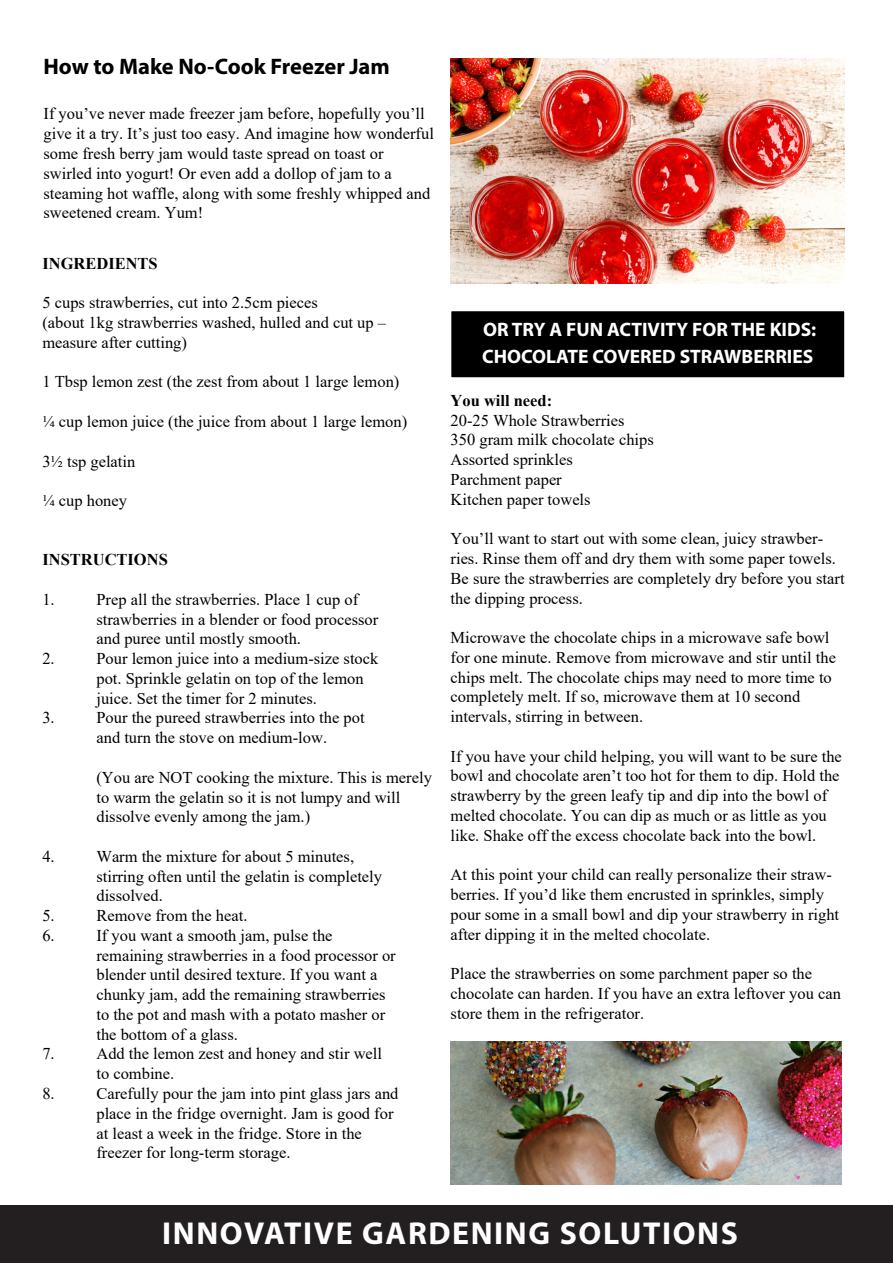
<style>
.page{position:relative;width:893px;height:1263px;background:#fff}
.page>*{position:absolute;margin:0;border:0;box-sizing:border-box;transform-origin:0 0}
.t1{font:700 31.8px "Myriad Pro";letter-spacing:.05em;color:#fff}
.t2{font:700 22.5px "Myriad Pro";letter-spacing:-.005em;color:#000}
.t3{font:700 19.5px/27px "Myriad Pro";color:#fff}
.t4{font:16.5px/19.8px "Times New Roman";color:#000}
.t5{font:700 16.5px "Times New Roman";color:#000}
</style>
<div class="page">
<div style="left:0;top:1205px;width:892px;height:58px;background:#231f20"></div>
<div style="left:450px;top:310px;width:395px;height:69px;background:#000;border:2px solid #fff"></div>
<img style="left:450px;top:58px;width:394px;height:225px">
<img style="left:450px;top:1042px;width:391px;height:143px">
<h2 class="t2" style="left:44px;top:52px;width:348px">How to Make No-Cook Freezer Jam</h2>
<p class="t4" style="left:44px;top:103px;width:392px">If you’ve never made freezer jam before, hopefully you’ll give it a try. It’s just too easy. And imagine how wonderful some fresh berry jam would taste spread on toast or swirled into yogurt! Or even add a dollop of jam to a steaming hot waffle, along with some freshly whipped and sweetened cream. Yum!</p>
<p class="t5" style="left:42px;top:251px;width:117px">INGREDIENTS</p>
<p class="t4" style="left:42px;top:292px;width:345px">5 cups strawberries, cut into 2.5cm pieces<br>(about 1kg strawberries washed, hulled and cut up – measure after cutting)</p>
<p class="t4" style="left:42px;top:372px;width:358px">1 Tbsp lemon zest (the zest from about 1 large lemon)</p>
<p class="t4" style="left:42px;top:411px;width:366px">¼ cup lemon juice (the juice from about 1 large lemon)</p>
<p class="t4" style="left:42px;top:451px;width:94px">3½ tsp gelatin</p>
<p class="t4" style="left:42px;top:490px;width:86px">¼ cup honey</p>
<p class="t5" style="left:42px;top:548px;width:127px">INSTRUCTIONS</p>
<p class="t4" style="left:42px;top:589px;width:14px">1.</p>
<p class="t4" style="left:96px;top:589px;width:283px">Prep all the strawberries. Place 1 cup of strawberries in a blender or food processor and puree until mostly smooth.</p>
<p class="t4" style="left:42px;top:648px;width:14px">2.</p>
<p class="t4" style="left:96px;top:648px;width:283px">Pour lemon juice into a medium-size stock pot. Sprinkle gelatin on top of the lemon juice. Set the timer for 2 minutes.</p>
<p class="t4" style="left:42px;top:708px;width:14px">3.</p>
<p class="t4" style="left:96px;top:708px;width:270px">Pour the pureed strawberries into the pot and turn the stove on medium-low.</p>
<p class="t4" style="left:96px;top:767px;width:337px">(You are NOT cooking the mixture. This is merely to warm the gelatin so it is not lumpy and will dissolve evenly among the jam.)</p>
<p class="t4" style="left:42px;top:846px;width:14px">4.</p>
<p class="t4" style="left:96px;top:846px;width:287px">Warm the mixture for about 5 minutes, stirring often until the gelatin is completely dissolved.</p>
<p class="t4" style="left:42px;top:905px;width:14px">5.</p>
<p class="t4" style="left:96px;top:905px;width:152px">Remove from the heat.</p>
<p class="t4" style="left:42px;top:925px;width:14px">6.</p>
<p class="t4" style="left:96px;top:925px;width:301px">If you want a smooth jam, pulse the remaining strawberries in a food processor or blender until desired texture. If you want a chunky jam, add the remaining strawberries to the pot and mash with a potato masher or the bottom of a glass.</p>
<p class="t4" style="left:42px;top:1044px;width:14px">7.</p>
<p class="t4" style="left:96px;top:1044px;width:287px">Add the lemon zest and honey and stir well to combine.</p>
<p class="t4" style="left:42px;top:1083px;width:14px">8.</p>
<p class="t4" style="left:96px;top:1083px;width:303px">Carefully pour the jam into pint glass jars and place in the fridge overnight. Jam is good for at least a week in the fridge. Store in the freezer for long-term storage.</p>
<p class="t3" style="left:482px;top:316px;width:336px">OR TRY A FUN ACTIVITY FOR THE KIDS:<br>CHOCOLATE COVERED STRAWBERRIES</p>
<p class="t5" style="left:450px;top:388px;width:103px">You will need:</p>
<p class="t4" style="left:450px;top:410px;width:205px">20-25 Whole Strawberries<br>350 gram milk chocolate chips<br>Assorted sprinkles<br>Parchment paper<br>Kitchen paper towels</p>
<p class="t4" style="left:450px;top:528px;width:395px">You’ll want to start out with some clean, juicy strawber&shy;ries. Rinse them off and dry them with some paper towels.<br>Be sure the strawberries are completely dry before you start the dipping process.</p>
<p class="t4" style="left:450px;top:627px;width:387px">Microwave the chocolate chips in a microwave safe bowl for one minute. Remove from microwave and stir until the chips melt. The chocolate chips may need to more time to completely melt. If so, microwave them at 10 second intervals, stirring in between.</p>
<p class="t4" style="left:450px;top:746px;width:393px">If you have your child helping, you will want to be sure the bowl and chocolate aren’t too hot for them to dip. Hold the strawberry by the green leafy tip and dip into the bowl of melted chocolate. You can dip as much or as little as you like. Shake off the excess chocolate back into the bowl.</p>
<p class="t4" style="left:450px;top:864px;width:390px">At this point your child can really personalize their straw&shy;berries. If you’d like them encrusted in sprinkles, simply pour some in a small bowl and dip your strawberry in right after dipping it in the melted chocolate.</p>
<p class="t4" style="left:450px;top:963px;width:392px">Place the strawberries on some parchment paper so the chocolate can harden. If you have an extra leftover you can store them in the refrigerator.</p>
<h1 class="t1" style="left:162px;top:1213px;width:577px">INNOVATIVE GARDENING SOLUTIONS</h1>
</div>
